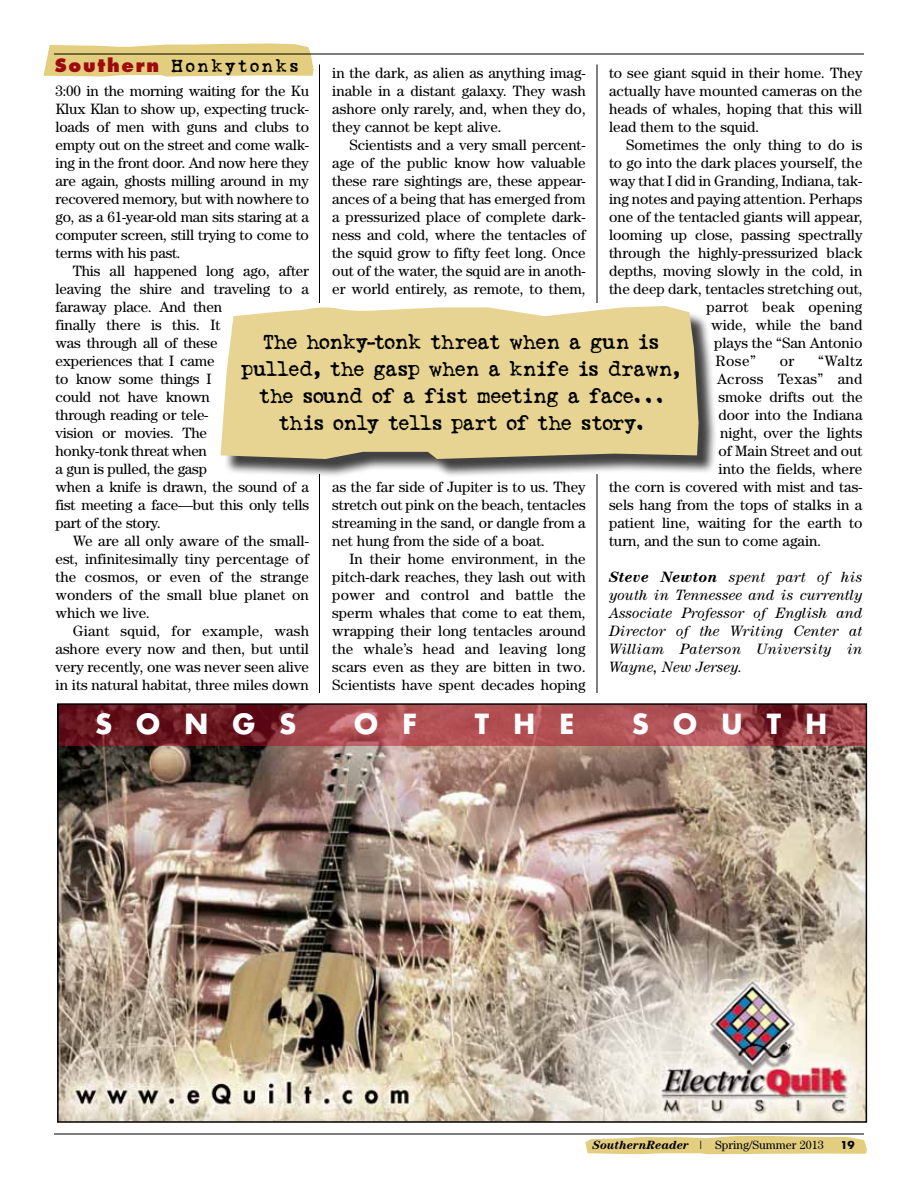
<style>
.page{position:relative;width:918px;height:1188px;background:#fff}
.page>*{position:absolute;margin:0;border:0;box-sizing:border-box;transform-origin:0 0}
.t1{font:700 27px "Futura";letter-spacing:.9em;color:#fff}
.t2{font:21px/27px "Love Letter Typewriter";letter-spacing:-.05em;color:#000;text-align:center}
.t3{font:18px "Love Letter Typewriter";letter-spacing:.1em;color:#000}
.t4{font:15px/18px "Century";color:#000;text-align:justify}
.t5{font:italic 15px/18px "Century";letter-spacing:.02em;color:#000;text-align:justify}
.t6{font:15px "Century";letter-spacing:.02em;color:#000}
.t7{font:12px "Century";color:#000}
.t8{font:700 10.5px "Futura";color:#000}
.s1{font-family:"Futura";font-weight:800;color:#9e0b0f}
.s2{font-weight:700}
.s3{font-weight:700;font-style:italic}
</style>
<div class="page">
<svg style="left:43px;top:44px;width:270px;height:33px;background:#e1ce88"></svg>
<svg style="left:585px;top:1136px;width:282px;height:18px;background:#e5d18b"></svg>
<hr style="left:597px;top:64px;width:1px;height:239px;background:#000">
<hr style="left:319px;top:64px;width:1px;height:239px;background:#000">
<hr style="left:319px;top:474px;width:1px;height:219px;background:#000">
<hr style="left:597px;top:474px;width:1px;height:219px;background:#000">
<hr style="left:54px;top:54px;width:810px;height:1px;background:#000">
<hr style="left:54px;top:1134px;width:810px;height:1px;background:#000">
<div style="left:223px;top:308px;width:493px;height:169px;background:#000;opacity:.75"></div>
<svg style="left:220px;top:306px;width:479px;height:153px;background:#e3d194"></svg>
<img style="left:60px;top:746px;width:804px;height:374px">
<svg style="left:59px;top:705px;width:807px;height:41px;background:#973d43"></svg>
<p class="t3" style="left:55px;top:57px;width:246px"><span class="s1">Southern</span> Honkytonks</p>
<p class="t4" style="left:332px;top:63px;width:255px">in the dark, as alien as anything imag&shy;inable in a distant galaxy. They wash ashore only rarely, and, when they do, they cannot be kept alive.</p>
<p class="t4" style="left:332px;top:135px;width:255px;text-indent:17px">Scientists and a very small percent&shy;age of the public know how valuable these rare sightings are, these appear&shy;ances of a being that has emerged from a pressurized place of complete dark&shy;ness and cold, where the tentacles of the squid grow to fifty feet long. Once out of the water, the squid are in anoth&shy;er world entirely, as remote, to them,</p>
<p class="t4" style="left:609px;top:64px;width:255px">to see giant squid in their home. They actually have mounted cameras on the heads of whales, hoping that this will lead them to the squid.</p>
<p class="t4" style="left:626px;top:136px;width:238px">Sometimes the only thing to do is</p>
<p class="t4" style="left:609px;top:154px;width:255px">to go into the dark places yourself, the</p>
<p class="t4" style="left:609px;top:172px;width:255px">way that I did in Granding, Indiana, tak-</p>
<p class="t4" style="left:609px;top:190px;width:255px">ing notes and paying attention. Perhaps</p>
<p class="t4" style="left:609px;top:208px;width:255px">one of the tentacled giants will appear,</p>
<p class="t4" style="left:609px;top:226px;width:255px">looming up close, passing spectrally</p>
<p class="t4" style="left:609px;top:244px;width:255px">through the highly-pressurized black</p>
<p class="t4" style="left:609px;top:262px;width:255px">depths, moving slowly in the cold, in</p>
<p class="t4" style="left:609px;top:280px;width:255px">the deep dark, tentacles stretching out,</p>
<p class="t4" style="left:706px;top:298px;width:157px">parrot beak opening</p>
<p class="t4" style="left:711px;top:316px;width:153px">wide, while the band</p>
<p class="t4" style="left:714px;top:334px;width:150px">plays the “San Antonio</p>
<p class="t4" style="left:716px;top:352px;width:42px">Rose”</p>
<p class="t4" style="left:780px;top:352px;width:16px">or</p>
<p class="t4" style="left:818px;top:352px;width:46px">“Waltz</p>
<p class="t6" style="left:717px;top:370px;width:147px">Across Texas” and</p>
<p class="t4" style="left:718px;top:388px;width:146px">smoke drifts out the</p>
<p class="t4" style="left:718px;top:406px;width:145px">door into the Indiana</p>
<p class="t4" style="left:720px;top:424px;width:144px">night, over the lights</p>
<p class="t4" style="left:718px;top:442px;width:145px">of Main Street and out</p>
<p class="t4" style="left:718px;top:460px;width:145px">into the fields, where</p>
<p class="t4" style="left:609px;top:478px;width:255px">the corn is covered with mist and tas-</p>
<p class="t4" style="left:609px;top:496px;width:255px">sels hang from the tops of stalks in a</p>
<p class="t4" style="left:609px;top:514px;width:255px">patient line, waiting for the earth to</p>
<p class="t4" style="left:609px;top:532px;width:214px">turn, and the sun to come again.</p>
<p class="t5" style="left:609px;top:568px;width:255px"><span class="s2">Steve Newton</span> spent part of his youth in Tennessee and is currently Associate Professor of English and Director of the Writing Center at William Paterson University in Wayne, New Jersey.</p>
<p class="t4" style="left:56px;top:81px;width:255px">3:00 in the morning waiting for the Ku Klux Klan to show up, expecting truck&shy;loads of men with guns and clubs to empty out on the street and come walk&shy;ing in the front door. And now here they are again, ghosts milling around in my recovered memory, but with nowhere to go, as a 61-year-old man sits staring at a computer screen, still trying to come to terms with his past.</p>
<p class="t4" style="left:56px;top:261px;width:255px;text-align:left;text-indent:17px">This all happened long ago, after leaving the shire and traveling to a faraway place. And then<br>finally there is this. It<br>was through all of these<br>experiences that I came<br>to know some things I<br>could not have known<br>through reading or tele-<br>vision or movies. The<br>honky-tonk threat when<br>a gun is pulled, the gasp<br>when a knife is drawn, the sound of a fist meeting a face—but this only tells part of the story.</p>
<p class="t4" style="left:56px;top:531px;width:255px;text-indent:17px">We are all only aware of the small&shy;est, infinitesimally tiny percentage of the cosmos, or even of the strange wonders of the small blue planet on which we live.</p>
<p class="t4" style="left:56px;top:621px;width:255px;text-indent:17px">Giant squid, for example, wash ashore every now and then, but until very recently, one was never seen alive in its natural habitat, three miles down</p>
<h2 class="t2" style="left:241px;top:329px;width:441px">The honky-tonk threat when a gun is pulled, the gasp when a knife is drawn, the sound of a fist meeting a face. . . this only tells part of the story.</h2>
<p class="t4" style="left:332px;top:477px;width:255px">as the far side of Jupiter is to us. They stretch out pink on the beach, tentacles streaming in the sand, or dangle from a net hung from the side of a boat.</p>
<p class="t4" style="left:332px;top:549px;width:255px;text-indent:17px">In their home environment, in the pitch-dark reaches, they lash out with power and control and battle the sperm whales that come to eat them, wrapping their long tentacles around the whale’s head and leaving long scars even as they are bitten in two.<br>Scientists have spent decades hoping</p>
<h1 class="t1" style="left:95px;top:705px;width:202px">SONGS</h1>
<h1 class="t1" style="left:354px;top:705px;width:64px">O F</h1>
<h1 class="t1" style="left:475px;top:705px;width:101px">THE</h1>
<h1 class="t1" style="left:632px;top:705px;width:196px">SOUTH</h1>
<p class="t7" style="left:592px;top:1138px;width:233px"><span class="s3">SouthernReader</span> | Spring/Summer 2013</p>
<p class="t8" style="left:840px;top:1138px;width:16px">19</p>
</div>
